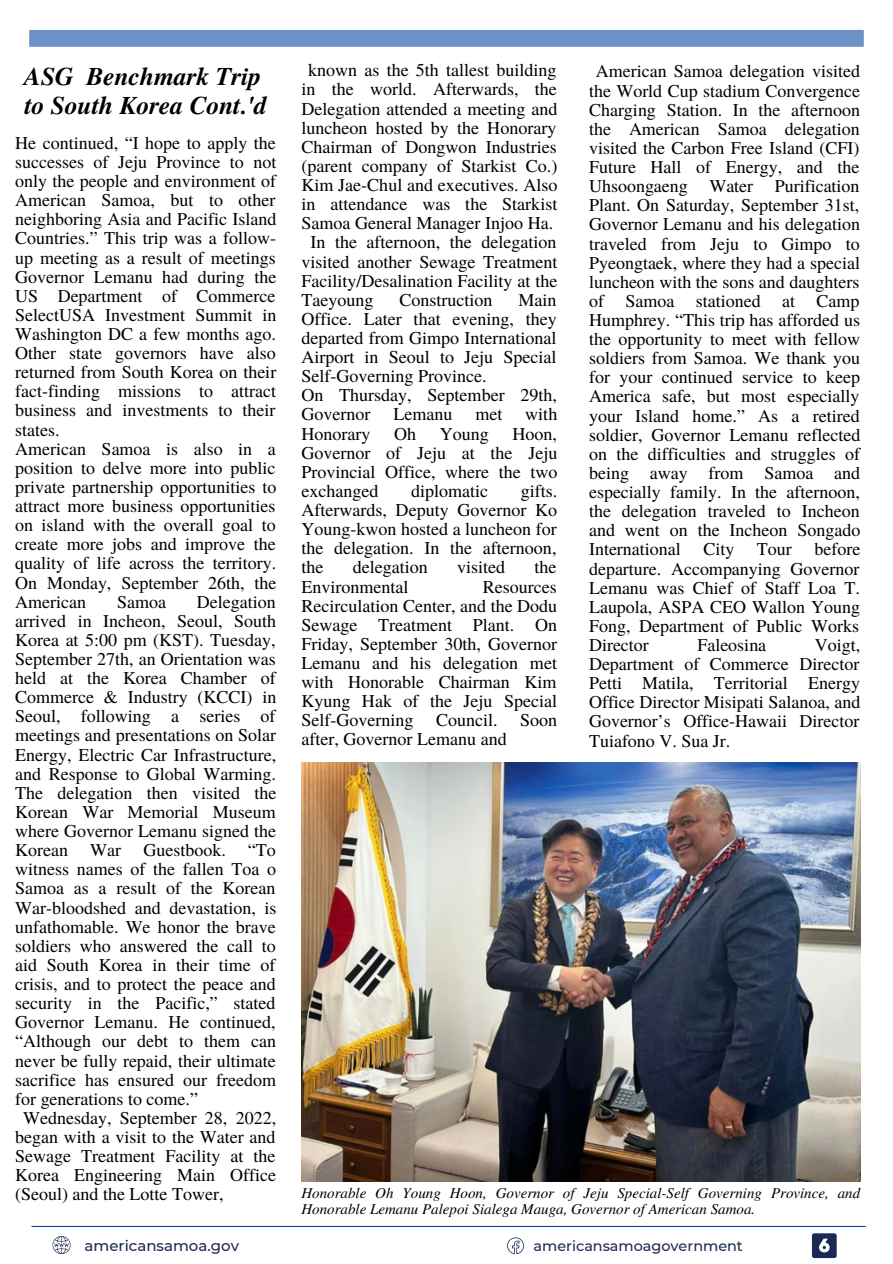
<style>
.page{position:relative;width:893px;height:1264px;background:#fff}
.page>*{position:absolute;margin:0;border:0;box-sizing:border-box;transform-origin:0 0}
.t1{font:italic 700 25.5px/29.2px "Te X Gyre Termes";color:#000}
.t2{font:18px/19px "Te X Gyre Termes";color:#000;text-align:justify}
.t3{font:italic 15px/15.8px "Te X Gyre Termes";color:#000}
.t4{font:500 15px "Montserrat";color:#1c2954}
.t5{font:500 14.4px "Montserrat";color:#1c2954}
</style>
<div class="page">
<div style="left:29px;top:30px;width:834px;height:17px;background:#6b92c6"></div>
<hr style="left:32px;top:1225px;width:833px;height:1px;background:#164686">
<svg style="left:52px;top:1236px;width:18px;height:17px"></svg>
<svg style="left:507px;top:1237px;width:17px;height:17px"></svg>
<img style="left:301px;top:762px;width:559px;height:419px">
<svg style="left:811px;top:1233px;width:25px;height:24px"></svg>
<h1 class="t1" style="left:24px;top:60px;width:244px">ASG Benchmark Trip to South Korea Cont.'d</h1>
<p class="t2" style="left:15px;top:132px;width:263px;text-align:left">He continued, “I hope to apply the successes of Jeju Province to not only the people and environment of<br>American Samoa, but to other neighboring Asia and Pacific Island<br>Countries.” This trip was a follow&shy;up meeting as a result of meetings<br>Governor Lemanu had during the<br>US Department of Commerce<br>SelectUSA Investment Summit in<br>Washington DC a few months ago.<br>Other state governors have also returned from South Korea on their fact-finding missions to attract business and investments to their states.<br>American Samoa is also in a position to delve more into public private partnership opportunities to attract more business opportunities on island with the overall goal to create more jobs and improve the quality of life across the territory.<br>On Monday, September 26th, the<br>American</p>
<p class="t2" style="left:117px;top:591px;width:50px">Samoa</p>
<p class="t2" style="left:197px;top:591px;width:80px">Delegation</p>
<p class="t2" style="left:15px;top:610px;width:262px">arrived in Incheon, Seoul, South</p>
<p class="t2" style="left:15px;top:629px;width:262px">Korea at 5:00 pm (KST). Tuesday,</p>
<p class="t2" style="left:15px;top:648px;width:262px">September 27th, an Orientation was</p>
<p class="t2" style="left:15px;top:667px;width:262px">held at the Korea Chamber of</p>
<p class="t2" style="left:15px;top:686px;width:263px">Commerce &amp; Industry (KCCI) in</p>
<p class="t2" style="left:15px;top:706px;width:262px">Seoul, following a series of</p>
<p class="t2" style="left:15px;top:725px;width:262px">meetings and presentations on Solar</p>
<p class="t2" style="left:15px;top:744px;width:262px">Energy, Electric Car Infrastructure,</p>
<p class="t2" style="left:15px;top:763px;width:262px">and Response to Global Warming.</p>
<p class="t2" style="left:15px;top:782px;width:263px">The delegation then visited the</p>
<p class="t2" style="left:15px;top:801px;width:262px">Korean War Memorial Museum</p>
<p class="t2" style="left:15px;top:820px;width:262px">where Governor Lemanu signed the</p>
<p class="t2" style="left:15px;top:839px;width:262px">Korean War Guestbook. “To</p>
<p class="t2" style="left:15px;top:858px;width:262px">witness names of the fallen Toa o</p>
<p class="t2" style="left:15px;top:878px;width:262px">Samoa as a result of the Korean</p>
<p class="t2" style="left:15px;top:897px;width:263px">War-bloodshed and devastation, is</p>
<p class="t2" style="left:15px;top:916px;width:262px">unfathomable. We honor the brave</p>
<p class="t2" style="left:15px;top:935px;width:262px">soldiers who answered the call to</p>
<p class="t2" style="left:15px;top:954px;width:262px">aid South Korea in their time of</p>
<p class="t2" style="left:15px;top:973px;width:262px">crisis, and to protect the peace and</p>
<p class="t2" style="left:15px;top:992px;width:262px">security in the Pacific,” stated</p>
<p class="t2" style="left:15px;top:1011px;width:262px">Governor Lemanu. He continued,</p>
<p class="t2" style="left:15px;top:1030px;width:262px">“Although our debt to them can</p>
<p class="t2" style="left:15px;top:1049px;width:262px">never be fully repaid, their ultimate</p>
<p class="t2" style="left:15px;top:1069px;width:262px">sacrifice has ensured our freedom</p>
<p class="t2" style="left:15px;top:1088px;width:184px">for generations to come.”</p>
<p class="t2" style="left:23px;top:1107px;width:254px">Wednesday, September 28, 2022,</p>
<p class="t2" style="left:15px;top:1126px;width:262px">began with a visit to the Water and</p>
<p class="t2" style="left:15px;top:1145px;width:262px">Sewage Treatment Facility at the</p>
<p class="t2" style="left:15px;top:1164px;width:262px">Korea Engineering Main Office</p>
<p class="t2" style="left:15px;top:1183px;width:210px">(Seoul) and the Lotte Tower,</p>
<p class="t2" style="left:308px;top:60px;width:250px">known as the 5th tallest building</p>
<p class="t2" style="left:301px;top:79px;width:257px">in the world. Afterwards, the</p>
<p class="t2" style="left:301px;top:98px;width:257px">Delegation attended a meeting and</p>
<p class="t2" style="left:301px;top:117px;width:256px">luncheon hosted by the Honorary</p>
<p class="t2" style="left:301px;top:136px;width:257px">Chairman of Dongwon Industries</p>
<p class="t2" style="left:301px;top:155px;width:257px">(parent company of Starkist Co.)</p>
<p class="t2" style="left:301px;top:174px;width:257px">Kim Jae-Chul and executives. Also</p>
<p class="t2" style="left:301px;top:194px;width:257px">in attendance was the Starkist</p>
<p class="t2" style="left:301px;top:213px;width:253px">Samoa General Manager Injoo Ha.</p>
<p class="t2" style="left:310px;top:232px;width:247px">In the afternoon, the delegation</p>
<p class="t2" style="left:301px;top:251px;width:257px">visited another Sewage Treatment</p>
<p class="t2" style="left:301px;top:270px;width:257px">Facility/Desalination Facility at the</p>
<p class="t2" style="left:301px;top:289px;width:74px">Taeyoung</p>
<p class="t2" style="left:399px;top:289px;width:95px">Construction</p>
<p class="t2" style="left:301px;top:289px;width:257px;text-align:left;text-indent:217px">Main<br>Office. Later that evening, they departed from Gimpo International<br>Airport in Seoul to Jeju Special<br>Self-Governing Province.<br>On Thursday, September 29th,<br>Governor</p>
<p class="t2" style="left:393px;top:404px;width:61px">Lemanu</p>
<p class="t2" style="left:475px;top:404px;width:29px">met</p>
<p class="t2" style="left:525px;top:404px;width:34px">with</p>
<p class="t2" style="left:301px;top:423px;width:71px">Honorary</p>
<p class="t2" style="left:394px;top:423px;width:24px">Oh</p>
<p class="t2" style="left:440px;top:423px;width:51px">Young</p>
<p class="t2" style="left:301px;top:423px;width:257px;text-indent:211px">Hoon, Governor of Jeju at the Jeju Provincial Office, where the two exchanged</p>
<p class="t2" style="left:301px;top:480px;width:257px;text-indent:219px">gifts.<br>Afterwards, Deputy Governor Ko Young-kwon hosted a luncheon for the delegation. In the afternoon, the</p>
<p class="t2" style="left:411px;top:480px;width:79px">diplomatic</p>
<p class="t2" style="left:352px;top:557px;width:77px">delegation</p>
<p class="t2" style="left:457px;top:557px;width:50px">visited</p>
<p class="t2" style="left:534px;top:557px;width:24px">the</p>
<p class="t2" style="left:301px;top:576px;width:109px">Environmental</p>
<p class="t2" style="left:301px;top:576px;width:257px;text-indent:181px">Resources Recirculation Center, and the Dodu Sewage Treatment Plant. On Friday, September 30th, Governor Lemanu and his delegation met with Honorable Chairman Kim Kyung Hak of the Jeju Special Self-Governing Council. Soon after, Governor Lemanu and</p>
<p class="t2" style="left:589px;top:61px;width:273px;text-indent:7px">American Samoa delegation visited the World Cup stadium Convergence Charging Station. In the afternoon the American Samoa delegation visited the Carbon Free Island (CFI)<br>Future Hall of Energy, and the Uhsoongaeng Water Purification Plant. On Saturday, September 31st, Governor Lemanu and his delegation traveled from Jeju to Gimpo to Pyeongtaek, where they had a special luncheon with the sons and daughters of Samoa stationed at Camp Humphrey. “This trip has afforded us the opportunity to meet with fellow soldiers from Samoa. We thank you for your continued service to keep America safe, but most especially your Island home.” As a retired soldier, Governor Lemanu reflected on the difficulties and struggles of being away from Samoa and especially family. In the afternoon, the delegation traveled to Incheon and went on the Incheon Songado International</p>
<p class="t2" style="left:589px;top:539px;width:273px;text-indent:168px">Tour before departure. Accompanying Governor Lemanu was Chief of Staff Loa T.<br>Laupola, ASPA CEO Wallon Young Fong, Department of Public Works Director</p>
<p class="t2" style="left:703px;top:539px;width:32px">City</p>
<p class="t2" style="left:697px;top:634px;width:70px">Faleosina</p>
<p class="t2" style="left:589px;top:634px;width:273px;text-indent:226px">Voigt, Department of Commerce Director Petti Matila, Territorial Energy Office Director Misipati Salanoa, and Governor’s Office-Hawaii Director Tuiafono V. Sua Jr.</p>
<p class="t3" style="left:301px;top:1184px;width:560px">Honorable Oh Young Hoon, Governor of Jeju Special-Self Governing Province, and<br>Honorable Lemanu Palepoi Sialega Mauga, Governor of American Samoa.</p>
<p class="t4" style="left:85px;top:1236px;width:156px">americansamoa.gov</p>
<p class="t5" style="left:533px;top:1236px;width:211px">americansamoagovernment</p>
</div>
